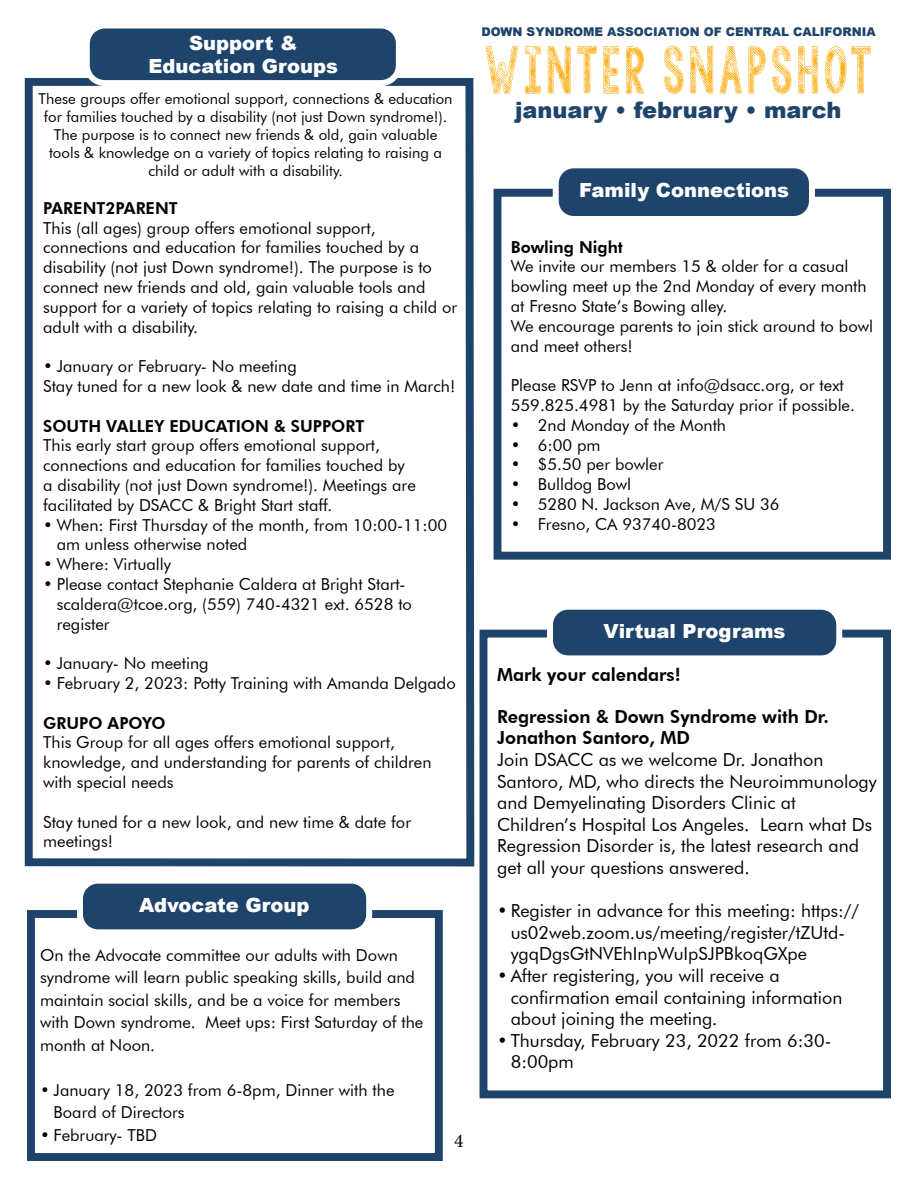
<style>
.page{position:relative;width:918px;height:1188px;background:#fff}
.page>*{position:absolute;margin:0;border:0;box-sizing:border-box;transform-origin:0 0}
.t1{font:72.15px "KG Tangled Up In You";letter-spacing:.07em;color:#fcaf17;scale:.8 1}
.t2{font:900 22.5px "Arial";color:#1e446b}
.t3{font:900 19.5px/23.4px "Arial";color:#fff;text-align:center}
.t4{font:19.5px "Minion Pro";color:#000}
.t5{font:18px/21.6px "Futura BT";color:#020403}
.t6{font:800 18px/21.6px "Futura BT";color:#020403}
.t7{font:16.5px/19.8px "Futura BT";color:#020403}
.t8{font:800 16.5px "Futura BT";color:#020403}
.t9{font:15px/18px "Futura BT";color:#020403;text-align:center}
.t10{font:900 12px "Arial";color:#1e446b}
</style>
<div class="page">
<svg style="left:24px;top:78px;width:451px;height:789px"></svg>
<div style="left:87px;top:25px;width:312px;height:58px;background:#1e446b;border-radius:18px"></div>
<div style="left:84px;top:22px;width:318px;height:64px;border:6px solid #fff;border-radius:18px"></div>
<div style="left:494px;top:189px;width:397px;height:371px;border:8px solid #1e446b"></div>
<div style="left:556px;top:165px;width:256px;height:54px;background:#1e446b;border-radius:18px"></div>
<div style="left:553px;top:162px;width:262px;height:60px;border:6px solid #fff;border-radius:18px"></div>
<div style="left:480px;top:630px;width:411px;height:468px;border:8px solid #1e446b"></div>
<div style="left:550px;top:607px;width:289px;height:51px;background:#1e446b;border-radius:18px"></div>
<div style="left:547px;top:604px;width:295px;height:57px;border:6px solid #fff;border-radius:18px"></div>
<div style="left:27px;top:910px;width:416px;height:251px;border:8px solid #1e446b"></div>
<div style="left:80px;top:881px;width:289px;height:51px;background:#1e446b;border-radius:18px"></div>
<div style="left:77px;top:878px;width:295px;height:57px;border:6px solid #fff;border-radius:18px"></div>
<p class="t3" style="left:148px;top:33px;width:191px">Support &amp;<br>Education Groups</p>
<p class="t9" style="left:39px;top:91px;width:416px">These groups offer emotional support, connections &amp; education for families touched by a disability (not just Down syndrome!).<br>The purpose is to connect new friends &amp; old, gain valuable tools &amp; knowledge on a variety of topics relating to raising a child or adult with a disability.</p>
<p class="t8" style="left:43px;top:201px;width:136px">PARENT2PARENT</p>
<p class="t7" style="left:43px;top:219px;width:416px">This (all ages) group offers emotional support, connections and education for families touched by a disability (not just Down syndrome!). The purpose is to connect new friends and old, gain valuable tools and support for a variety of topics relating to raising a child or adult with a disability.</p>
<p class="t7" style="left:43px;top:358px;width:414px">• January or February- No meeting<br>Stay tuned for a new look &amp; new date and time in March!</p>
<p class="t8" style="left:43px;top:419px;width:323px">SOUTH VALLEY EDUCATION &amp; SUPPORT</p>
<p class="t7" style="left:43px;top:437px;width:374px">This early start group offers emotional support, connections and education for families touched by a disability (not just Down syndrome!). Meetings are facilitated by DSACC &amp; Bright Start staff.</p>
<p class="t7" style="left:57px;top:516px;width:392px;text-indent:-13px">• When: First Thursday of the month, from 10:00-11:00 am unless otherwise noted</p>
<p class="t7" style="left:43px;top:556px;width:129px">• Where: Virtually</p>
<p class="t7" style="left:57px;top:576px;width:357px;text-indent:-13px">• Please contact Stephanie Caldera at Bright Start&shy;scaldera@tcoe.org, (559) 740-4321 ext. 6528 to register</p>
<p class="t7" style="left:43px;top:655px;width:167px">• January- No meeting</p>
<p class="t7" style="left:43px;top:675px;width:414px">• February 2, 2023: Potty Training with Amanda Delgado</p>
<p class="t8" style="left:43px;top:716px;width:124px">GRUPO APOYO</p>
<p class="t7" style="left:43px;top:734px;width:390px">This Group for all ages offers emotional support, knowledge, and understanding for parents of children with special needs</p>
<p class="t7" style="left:43px;top:813px;width:369px">Stay tuned for a new look, and new time &amp; date for meetings!</p>
<p class="t3" style="left:139px;top:896px;width:172px">Advocate Group</p>
<p class="t7" style="left:40px;top:945px;width:385px;line-height:22.5px">On the Advocate committee our adults with Down syndrome will learn public speaking skills, build and maintain social skills, and be a voice for members with Down syndrome. Meet ups: First Saturday of the month at Noon.</p>
<p class="t7" style="left:54px;top:1080px;width:342px;line-height:22.5px;text-indent:-13px">• January 18, 2023 from 6-8pm, Dinner with the<br>Board of Directors</p>
<p class="t7" style="left:40px;top:1126px;width:118px">• February- TBD</p>
<p class="t4" style="left:454px;top:1133px;width:11px">4</p>
<p class="t10" style="left:481px;top:27px;width:396px">DOWN SYNDROME ASSOCIATION OF CENTRAL CALIFORNIA</p>
<h1 class="t1" style="left:485px;top:26px;width:485px">WINTER SNAPSHOT</h1>
<h2 class="t2" style="left:515px;top:102px;width:328px">january • february • march</h2>
<p class="t3" style="left:579px;top:180px;width:212px">Family Connections</p>
<p class="t8" style="left:511px;top:240px;width:114px">Bowling Night</p>
<p class="t7" style="left:511px;top:258px;width:364px">We invite our members 15 &amp; older for a casual bowling meet up the 2nd Monday of every month at Fresno State’s Bowing alley.<br>We encourage parents to join stick around to bowl and meet others!</p>
<p class="t7" style="left:511px;top:377px;width:346px">Please RSVP to Jenn at info@dsacc.org, or text<br>559.825.4981 by the Saturday prior if possible.</p>
<p class="t7" style="left:511px;top:416px;width:217px">• 2nd Monday of the Month</p>
<p class="t7" style="left:511px;top:436px;width:91px">• 6:00 pm</p>
<p class="t7" style="left:511px;top:456px;width:154px">• $5.50 per bowler</p>
<p class="t7" style="left:511px;top:476px;width:122px">• Bulldog Bowl</p>
<p class="t7" style="left:511px;top:495px;width:270px">• 5280 N. Jackson Ave, M/S SU 36</p>
<p class="t7" style="left:511px;top:515px;width:207px">• Fresno, CA 93740-8023</p>
<p class="t3" style="left:603px;top:622px;width:184px">Virtual Programs</p>
<p class="t6" style="left:497px;top:665px;width:185px">Mark your calendars!</p>
<p class="t6" style="left:497px;top:707px;width:333px">Regression &amp; Down Syndrome with Dr.<br>Jonathon Santoro, MD</p>
<p class="t5" style="left:497px;top:750px;width:381px">Join DSACC as we welcome Dr. Jonathon Santoro, MD, who directs the Neuroimmunology and Demyelinating Disorders Clinic at Children’s Hospital Los Angeles. Learn what Ds Regression Disorder is, the latest research and get all your questions answered.</p>
<p class="t5" style="left:511px;top:901px;width:350px;text-indent:-14px">• Register in advance for this meeting: https:// us02web.zoom.us/meeting/register/tZUtd&shy;ygqDgsGtNVEhInpWuIpSJPBkoqGXpe</p>
<p class="t5" style="left:511px;top:966px;width:333px;text-indent:-14px">• After registering, you will receive a confirmation email containing information about joining the meeting.</p>
<p class="t5" style="left:511px;top:1031px;width:322px;text-indent:-14px">• Thursday, February 23, 2022 from 6:30-<br>8:00pm</p>
</div>
